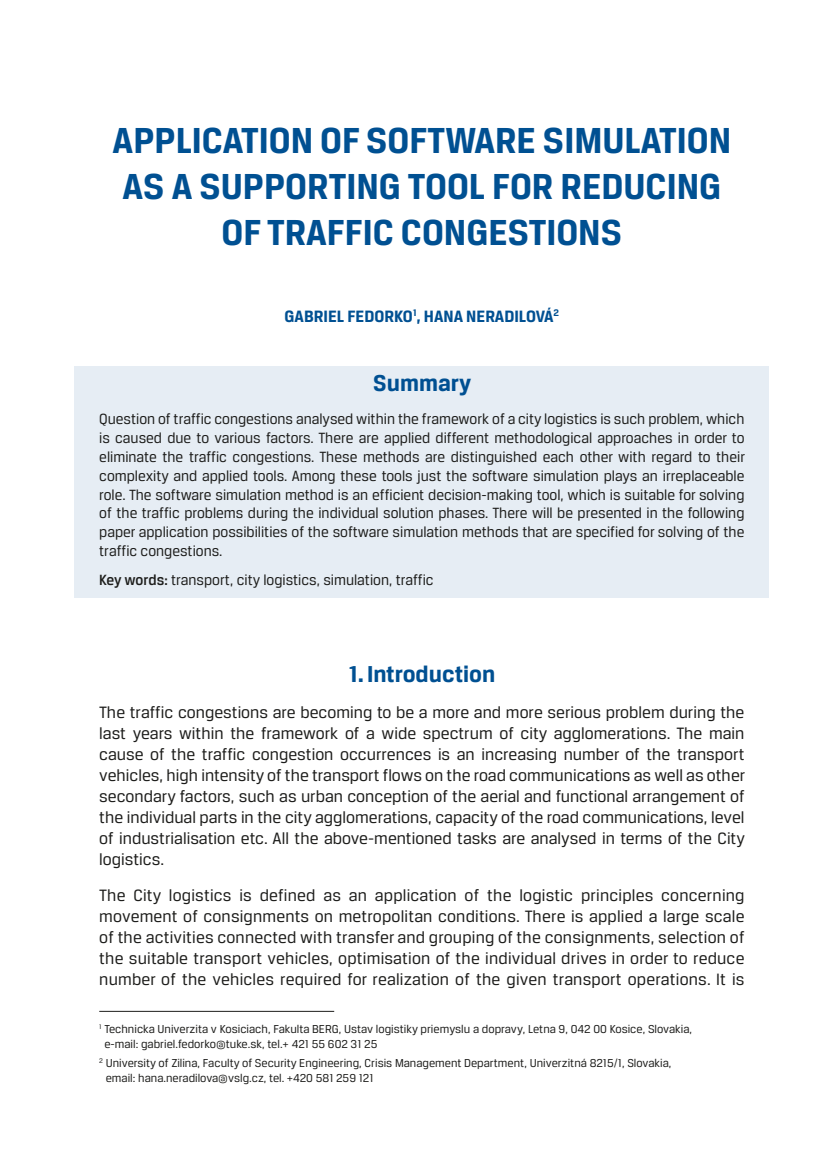
<style>
.page{position:relative;width:819px;height:1161px;background:#fff}
.page>*{position:absolute;margin:0;border:0;box-sizing:border-box;transform-origin:0 0}
.t1{font:700 38.5px/46.2px "Breuer Text";color:#005092;text-align:center}
.t2{font:700 24.5px "Breuer Text";color:#005092}
.podstawowy_ang{font:17.5px/21px "Breuer Text";color:#1d1d1b;text-align:justify}
.podst_ang{font:700 17.5px "Breuer Text";color:#005092}
.streszcz_ang{font:15.75px/18.9px "Breuer Text";color:#1d1d1b;text-align:justify}
.przypisy{font:12.25px/14.7px "Breuer Text";color:#1d1d1b}
.s1{font-weight:500}
</style>
<div class="page">
<div style="left:74px;top:366px;width:695px;height:232px;background:#e6edf4"></div>
<hr style="left:99px;top:1011px;width:235px;height:1px;background:#1d1d1b">
<p class="t1" style="left:113px;top:117px;width:620px">APPLICATION OF SOFTWARE SIMULATION<br>AS A SUPPORTING TOOL FOR REDUCING<br>OF TRAFFIC CONGESTIONS</p>
<p class="podst_ang" style="left:284px;top:306px;width:276px">GABRIEL FEDORKO<sup>1</sup>, HANA NERADILOVÁ<sup>2</sup></p>
<p class="t2" style="left:373px;top:370px;width:100px">Summary</p>
<p class="streszcz_ang" style="left:99px;top:409px;width:647px">Question of traffic congestions analysed within the framework of a city logistics is such problem, which is caused due to various factors. There are applied different methodological approaches in order to eliminate the traffic congestions. These methods are distinguished each other with regard to their complexity and applied tools. Among these tools just the software simulation plays an irreplaceable role. The software simulation method is an efficient decision-making tool, which is suitable for solving of the traffic problems during the individual solution phases. There will be presented in the following paper application possibilities of the software simulation methods that are specified for solving of the traffic congestions.</p>
<p class="streszcz_ang" style="left:99px;top:570px;width:336px"><span class="s1">Key words:</span> transport, city logistics, simulation, traffic</p>
<p class="t2" style="left:348px;top:661px;width:148px">1. Introduction</p>
<p class="podstawowy_ang" style="left:99px;top:701px;width:647px">The traffic congestions are becoming to be a more and more serious problem during the last years within the framework of a wide spectrum of city agglomerations. The main cause of the traffic congestion occurrences is an increasing number of the transport vehicles, high intensity of the transport flows on the road communications as well as other secondary factors, such as urban conception of the aerial and functional arrangement of the individual parts in the city agglomerations, capacity of the road communications, level of industrialisation etc. All the above-mentioned tasks are analysed in terms of the City logistics.</p>
<p class="podstawowy_ang" style="left:99px;top:884px;width:646px">The City logistics is defined as an application of the logistic principles concerning movement of consignments on metropolitan conditions. There is applied a large scale of the activities connected with transfer and grouping of the consignments, selection of the suitable transport vehicles, optimisation of the individual drives in order to reduce number of the vehicles required for realization of the given transport operations. It is</p>
<p class="przypisy" style="left:104px;top:1021px;width:589px;text-indent:-5px"><sup>1</sup> Technicka Univerzita v Kosiciach, Fakulta BERG, Ustav logistiky priemyslu a dopravy, Letna 9, 042 00 Kosice, Slovakia, e-mail: gabriel.fedorko@tuke.sk, tel.+ 421 55 602 31 25</p>
<p class="przypisy" style="left:106px;top:1056px;width:567px;text-indent:-6px"><sup>2</sup> University of Zilina, Faculty of Security Engineering, Crisis Management Department, Univerzitná 8215/1, Slovakia, email: hana.neradilova@vslg.cz, tel. +420 581 259 121</p>
</div>
